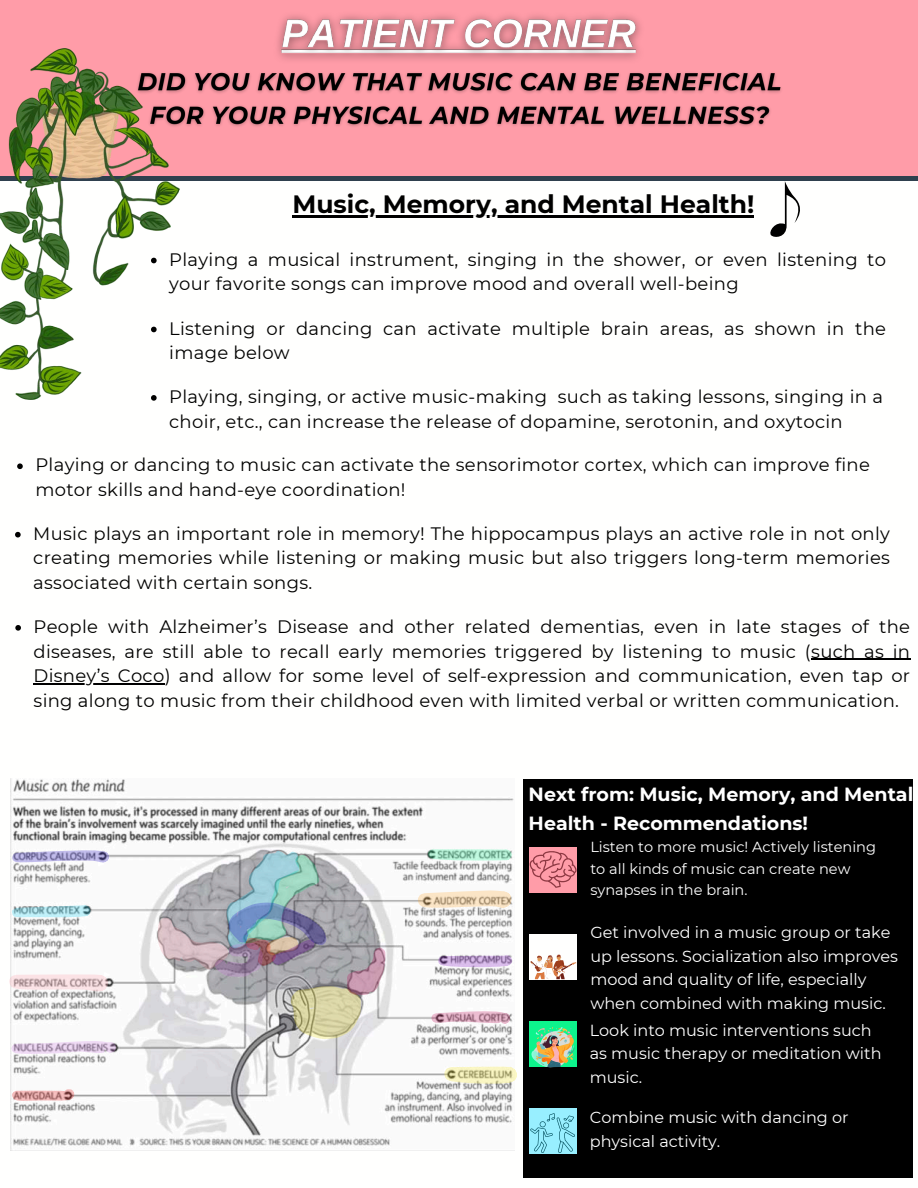
<style>
.page{position:relative;width:918px;height:1188px;background:#fff}
.page>*{position:absolute;margin:0;border:0;box-sizing:border-box;transform-origin:0 0}
.t1{font:700 25.05px "Montserrat";color:#000}
.t2{font:700 19.05px/28.2px "Montserrat";color:#fff}
.t3{font:18px/24.8px "Montserrat";letter-spacing:.015em;color:#000}
.t4{font:16.05px/23.7px "Montserrat";color:#fff}
.t5{font:14.55px/21.3px "Montserrat";color:#fff}
</style>
<div class="page">
<div style="left:0;top:0;width:918px;height:176px;background:#ff9ca8"></div>
<hr style="left:0;top:176px;width:918px;height:4px;background:#2f404e">
<img style="left:0;top:48px;width:180px;height:351px">
<img style="left:10px;top:779px;width:504px;height:371px">
<svg style="left:9px;top:974px;width:99px;height:17px;background:#e6d1d3"></svg>
<svg style="left:158px;top:918px;width:69px;height:51px;background:#c0b3b9"></svg>
<svg style="left:444px;top:1067px;width:73px;height:17px"></svg>
<svg style="left:291px;top:986px;width:70px;height:53px;background:#ccc8a1"></svg>
<svg style="left:418px;top:890px;width:93px;height:18px;background:#e7d4bb"></svg>
<svg style="left:299px;top:855px;width:20px;height:48px"></svg>
<svg style="left:227px;top:851px;width:72px;height:92px;background:#a1c0c4"></svg>
<svg style="left:428px;top:849px;width:84px;height:12px"></svg>
<svg style="left:276px;top:945px;width:38px;height:20px"></svg>
<svg style="left:438px;top:955px;width:74px;height:12px"></svg>
<svg style="left:347px;top:948px;width:39px;height:47px;background:#baa0ad"></svg>
<svg style="left:229px;top:903px;width:97px;height:42px;background:#859ab0"></svg>
<svg style="left:12px;top:905px;width:78px;height:12px"></svg>
<svg style="left:12px;top:850px;width:97px;height:12px"></svg>
<svg style="left:431px;top:1011px;width:79px;height:13px"></svg>
<svg style="left:246px;top:938px;width:30px;height:28px"></svg>
<svg style="left:12px;top:1089px;width:62px;height:12px"></svg>
<svg style="left:11px;top:1041px;width:105px;height:13px"></svg>
<svg style="left:215px;top:943px;width:48px;height:34px;background:#9e8a9f"></svg>
<div style="left:523px;top:779px;width:390px;height:398px;background:#000"></div>
<div style="left:530px;top:847px;width:47px;height:46px;background:#ff9ca8"></div>
<div style="left:530px;top:934px;width:47px;height:46px;background:#fffffe"></div>
<div style="left:530px;top:1021px;width:47px;height:46px;background:#0df48c"></div>
<div style="left:530px;top:1109px;width:47px;height:45px;background:#98efff"></div>
<svg style="left:530px;top:851px;width:47px;height:37px"></svg>
<svg style="left:530px;top:954px;width:46px;height:25px"></svg>
<svg style="left:530px;top:1113px;width:45px;height:39px"></svg>
<svg style="left:531px;top:1027px;width:44px;height:40px"></svg>
<svg style="left:770px;top:181px;width:30px;height:56px"></svg>
<svg style="left:15px;top:625px;width:6px;height:6px"></svg>
<hr style="left:811px;top:659px;width:99px;height:1px;background:#000">
<hr style="left:34px;top:684px;width:131px;height:1px;background:#000">
<hr style="left:293px;top:216px;width:461px;height:2px;background:#000">
<img style="left:277px;top:15px;width:364px;height:45px">
<img style="left:131px;top:67px;width:650px;height:64px">
<svg style="left:151px;top:258px;width:6px;height:5px"></svg>
<svg style="left:151px;top:327px;width:6px;height:5px"></svg>
<svg style="left:151px;top:395px;width:6px;height:6px"></svg>
<svg style="left:17px;top:463px;width:6px;height:6px"></svg>
<svg style="left:15px;top:532px;width:6px;height:5px"></svg>
<p class="t1" style="left:293px;top:189px;width:463px">Music, Memory, and Mental Health!</p>
<p class="t3" style="left:169px;top:247px;width:718px">Playing a musical instrument, singing in the shower, or even listening to your favorite songs can improve mood and overall well-being</p>
<p class="t3" style="left:169px;top:316px;width:718px">Listening or dancing can activate multiple brain areas, as shown in the image below</p>
<p class="t3" style="left:169px;top:384px;width:715px">Playing, singing, or active music-making such as taking lessons, singing in a choir, etc., can increase the release of dopamine, serotonin, and oxytocin</p>
<p class="t3" style="left:35px;top:453px;width:836px">Playing or dancing to music can activate the sensorimotor cortex, which can improve fine motor skills and hand-eye coordination!</p>
<p class="t3" style="left:33px;top:521px;width:858px;text-align:justify">Music plays an important role in memory! The hippocampus plays an active role in not only creating memories while listening or making music but also triggers long-term memories associated with certain songs.</p>
<h3 class="t3" style="left:34px;top:614px;width:878px">People with Alzheimer’s Disease and other related dementias, even in late stages of the diseases, are still able to recall early memories triggered by listening to music (such as in</h3>
<p class="t3" style="left:34px;top:664px;width:878px">Disney’s Coco) and allow for some level of self-expression and communication, even tap or sing along to music from their childhood even with limited verbal or written communication.</p>
<p class="t2" style="left:529px;top:781px;width:386px">Next from: Music, Memory, and Mental<br>Health - Recommendations!</p>
<p class="t5" style="left:590px;top:837px;width:287px">Listen to more music! Actively listening to all kinds of music can create new synapses in the brain.</p>
<p class="t4" style="left:590px;top:920px;width:309px">Get involved in a music group or take up lessons. Socialization also improves mood and quality of life, especially when combined with making music.</p>
<p class="t4" style="left:590px;top:1018px;width:293px">Look into music interventions such as music therapy or meditation with music.</p>
<p class="t4" style="left:590px;top:1105px;width:260px">Combine music with dancing or physical activity.</p>
</div>
